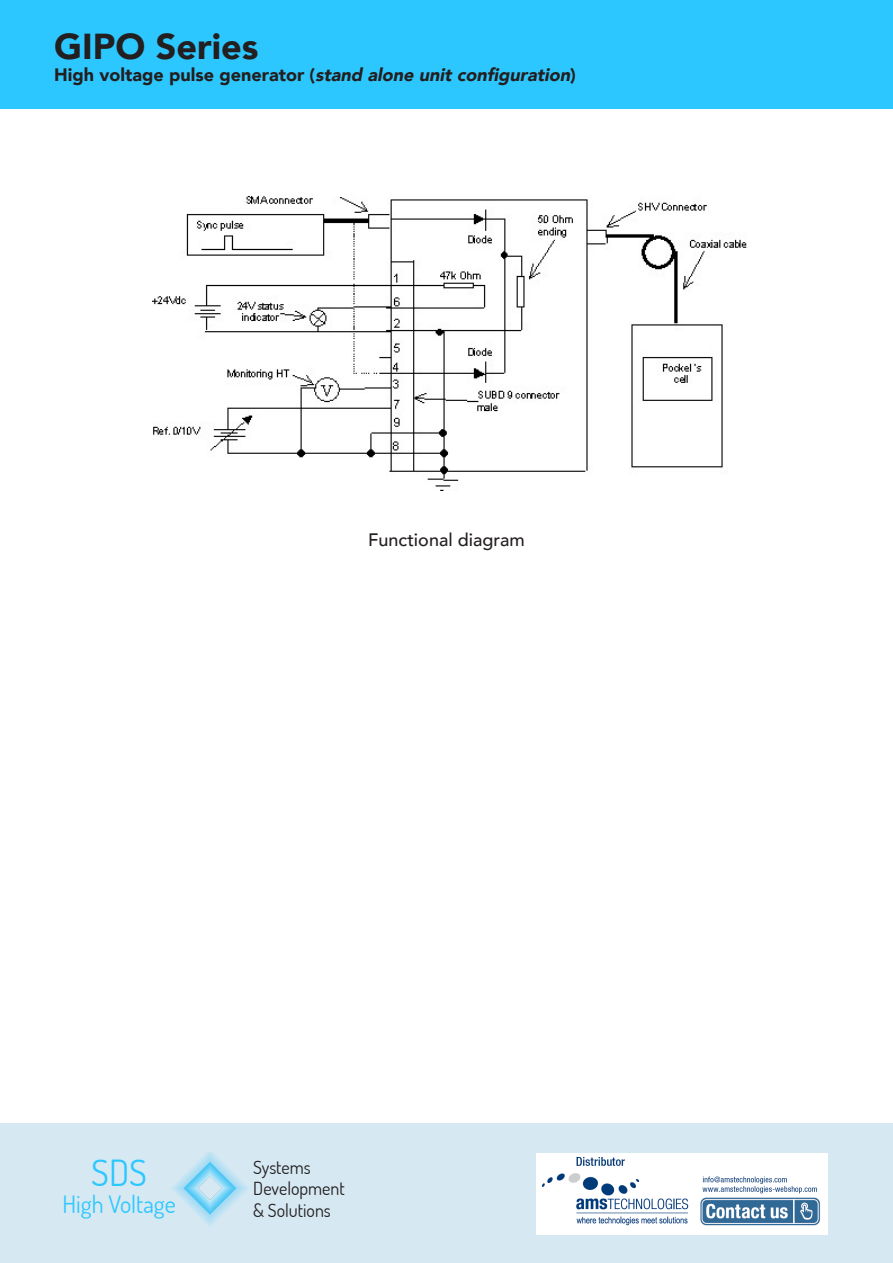
<style>
.page{position:relative;width:893px;height:1263px;background:#fff}
.page>*{position:absolute;margin:0;border:0;box-sizing:border-box;transform-origin:0 0}
.t1{font:900 36px "Avenir";color:#231f20}
.t2{font:36px "Dosis";color:#2dc7ff}
.t3{font:24px "Dosis";color:#2dc7ff}
.t4{font:900 18px "Avenir";color:#231f20}
.t5{font:18px "Dosis";color:#231f20}
.t6{font:500 18px "Avenir";color:#231f20}
.s1{font-style:italic}
</style>
<div class="page">
<img style="left:152px;top:195px;width:595px;height:296px">
<div style="left:0;top:1123px;width:892px;height:140px;background:#d6e9f3"></div>
<img style="left:172px;top:1152px;width:76px;height:74px">
<div style="left:0;top:0;width:893px;height:108px;background:#2dc7ff"></div>
<img style="left:536px;top:1153px;width:292px;height:81px">
<p class="t1" style="left:54px;top:16px;width:206px">GIPO Series</p>
<p class="t4" style="left:54px;top:59px;width:523px">H i g h vo l ta g e p u l s e g e n e rato r (<span class="s1">stand alone unitconfiguration</span>)</p>
<p class="t6" style="left:368px;top:524px;width:158px">Functional diagram</p>
<p class="t2" style="left:91px;top:1149px;width:57px">SDS</p>
<p class="t3" style="left:63px;top:1188px;width:115px">High Voltage</p>
<p class="t5" style="left:253px;top:1155px;width:59px">Systems</p>
<p class="t5" style="left:253px;top:1177px;width:93px">Development</p>
<p class="t5" style="left:253px;top:1198px;width:79px">&amp; Solutions</p>
</div>
